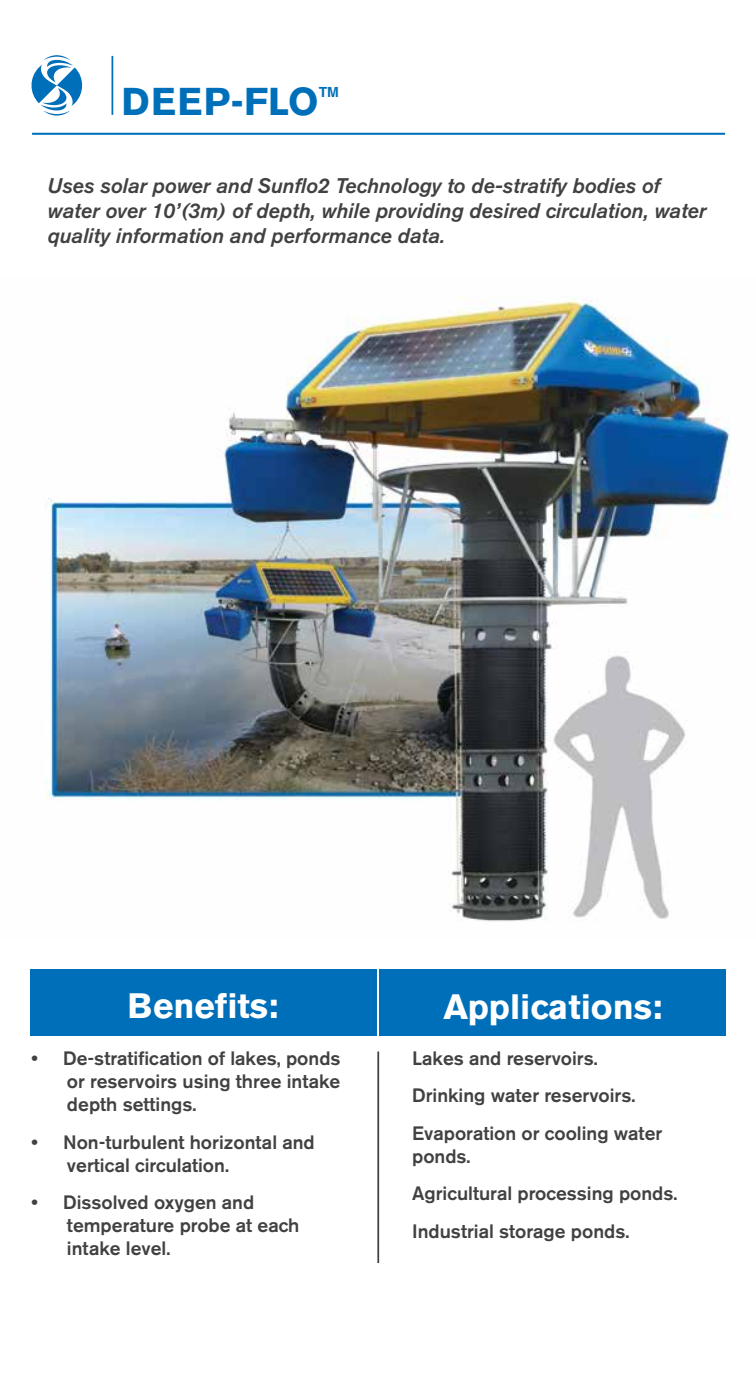
<style>
.page{position:relative;width:756px;height:1386px;background:#fff}
.page>*{position:absolute;margin:0;border:0;box-sizing:border-box;transform-origin:0 0}
.t1{font:700 38.5px "Akzidenz Grotesk BE";letter-spacing:.04em;color:#006fba}
.t2{font:700 35px "Akzidenz Grotesk BE";color:#fff}
.t3{font:italic 500 21px/25.2px "Akzidenz Grotesk BE";color:#414042}
.t4{font:500 19.25px/23.1px "Akzidenz Grotesk BE";color:#414042}
.t5{font:700 14px "Helvetica";color:#006fba}
</style>
<div class="page">
<div style="left:30px;top:970px;width:346px;height:66px;background:#006fba"></div>
<div style="left:380px;top:970px;width:346px;height:66px;background:#006fba"></div>
<hr style="left:377px;top:1051px;width:2px;height:212px;background:#414042">
<svg style="left:31px;top:55px;width:52px;height:61px"></svg>
<hr style="left:32px;top:133px;width:693px;height:2px;background:#006fba">
<hr style="left:112px;top:56px;width:1px;height:59px;background:#006fba">
<img style="left:44px;top:297px;width:686px;height:625px">
<h1 class="t1" style="left:121px;top:79px;width:199px">DEEP-FLO</h1>
<p class="t5" style="left:319px;top:81px;width:22px">TM</p>
<p class="t3" style="left:48px;top:173px;width:660px">Uses solar power and Sunflo2 Technology to de-stratify bodies of water over 10’(3m) of depth, while providing desired circulation, water quality information and performance data.</p>
<h2 class="t2" style="left:128px;top:985px;width:152px">Benefits:</h2>
<h2 class="t2" style="left:444px;top:986px;width:220px">Applications:</h2>
<p class="t4" style="left:67px;top:1047px;width:275px;text-align:justify;text-indent:-35px">• De-stratification of lakes, ponds or reservoirs using three intake depth settings.</p>
<p class="t4" style="left:67px;top:1130px;width:249px;text-indent:-35px">• Non-turbulent horizontal and vertical circulation.</p>
<p class="t4" style="left:67px;top:1191px;width:234px;text-indent:-35px">• Dissolved oxygen and temperature probe at each intake level.</p>
<p class="t4" style="left:412px;top:1039px;width:252px;line-height:37.4px">Lakes and reservoirs.<br>Drinking water reservoirs.<br>Evaporation or cooling water</p>
<p class="t4" style="left:412px;top:1137px;width:267px;line-height:37.4px">ponds.<br>Agricultural processing ponds.<br>Industrial storage ponds.</p>
</div>
